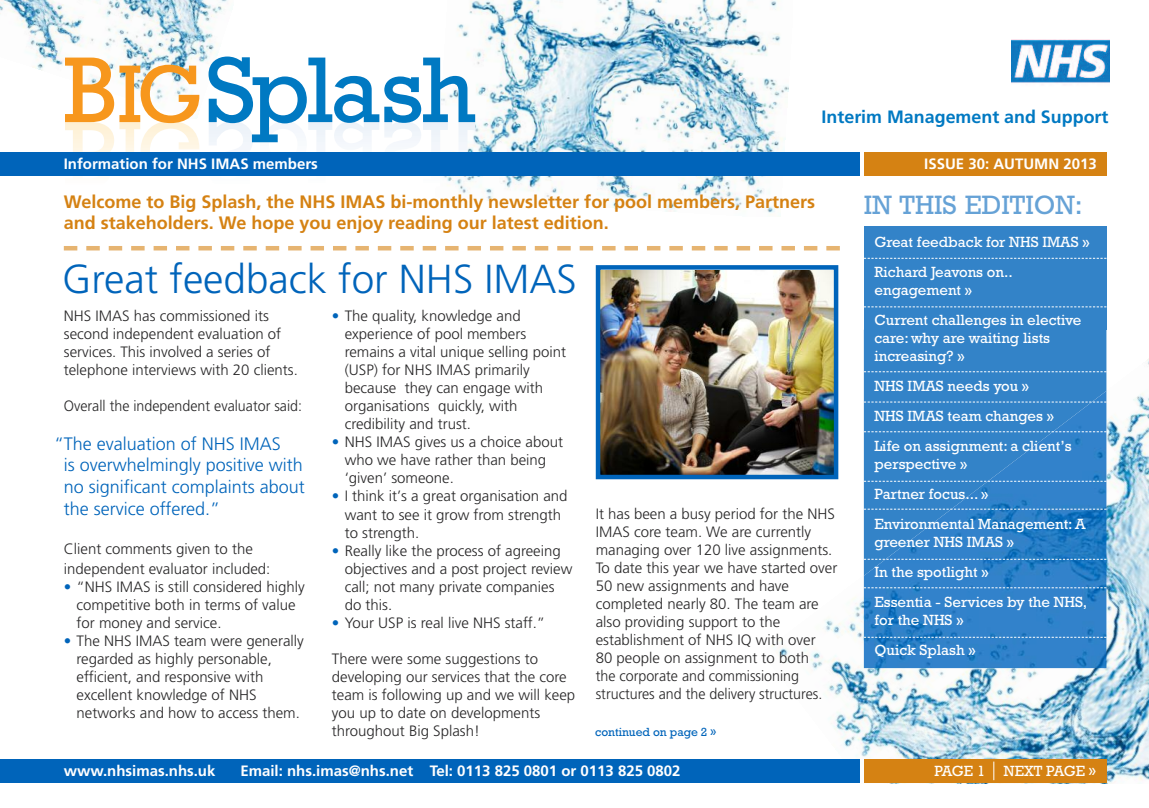
<style>
.page{position:relative;width:1149px;height:808px;background:#fff}
.page>*{position:absolute;margin:0;border:0;box-sizing:border-box;transform-origin:0 0}
.t1{font:95.1px "Rockwell";letter-spacing:-.04em;color:#0079c2}
.t2{font:300 40.5px "Frutiger";color:#0064ba}
.t3{font:27px "Rockwell";color:#66a2d6}
.t4{font:700 18px/21.6px "Frutiger";color:#d58213}
.t5{font:300 18px/21.6px "Frutiger";color:#0064ba}
.t6{font:700 17.85px "Frutiger";color:#0079c2}
.t7{font:300 15px/18px "Frutiger";color:#272627}
.t8{font:15px/30px "Rockwell";color:#fff}
.t9{font:700 15px "Frutiger";color:#fff}
.t10{font:300 15px "Frutiger";color:#272627;scale:.95 1}
.t11{font:12px "Rockwell";color:#0064ba}
.s1{color:#f7971d}
.s2{font-size:83.1px;color:#f7971d}
.s3{color:#0064ba}
</style>
<div class="page">
<img style="left:0;top:0;width:228px;height:113px">
<img style="left:762px;top:358px;width:386px;height:426px">
<img style="left:441px;top:0;width:348px;height:213px">
<img style="left:1011px;top:39px;width:98px;height:46px">
<div style="left:863px;top:227px;width:243px;height:103px;background:#3383c8"></div>
<div style="left:863px;top:330px;width:243px;height:61px;background:#3383c8"></div>
<img style="left:863px;top:391px;width:243px;height:277px">
<div style="left:863px;top:152px;width:243px;height:24px;background:#d58213"></div>
<div style="left:0;top:759px;width:859px;height:24px;background:#0064ba"></div>
<div style="left:863px;top:759px;width:243px;height:24px;background:#d58213"></div>
<img style="left:600px;top:270px;width:233px;height:204px">
<div style="left:595px;top:265px;width:243px;height:214px;border:4px solid #0064ba"></div>
<svg style="left:993px;top:761px;width:1px;height:19px"></svg>
<svg style="left:863px;top:258px;width:243px;height:1px"></svg>
<svg style="left:863px;top:306px;width:243px;height:1px"></svg>
<svg style="left:863px;top:371px;width:243px;height:1px"></svg>
<svg style="left:863px;top:402px;width:243px;height:1px"></svg>
<svg style="left:863px;top:431px;width:243px;height:1px"></svg>
<svg style="left:863px;top:481px;width:243px;height:1px"></svg>
<svg style="left:863px;top:509px;width:243px;height:1px"></svg>
<svg style="left:863px;top:559px;width:243px;height:1px"></svg>
<svg style="left:863px;top:587px;width:243px;height:1px"></svg>
<svg style="left:208px;top:102px;width:267px;height:86px"></svg>
<svg style="left:65px;top:121px;width:134px;height:31px"></svg>
<div style="left:0;top:152px;width:859px;height:24px;background:#0064ba"></div>
<svg style="left:77px;top:246px;width:741px;height:4px"></svg>
<hr style="left:64px;top:246px;width:13px;height:4px;background:#e6b471">
<hr style="left:826px;top:246px;width:13px;height:4px;background:#e6b471">
<svg style="left:863px;top:637px;width:243px;height:1px"></svg>
<h1 class="t1" style="left:63px;top:58px;width:414px"><span class="s1">B</span><span class="s2">IG</span>Splash</h1>
<p class="t9" style="left:64px;top:158px;width:255px">Information for NHS IMAS members</p>
<p class="t6" style="left:821px;top:110px;width:288px">Interim Management and Support</p>
<p class="t9" style="left:924px;top:158px;width:174px">ISSUE 30: AUTUMN 2013</p>
<p class="t4" style="left:64px;top:192px;width:752px">Welcome to Big Splash, the NHS IMAS bi-monthly newsletter for pool members, Partners and stakeholders. We hope you enjoy reading our latest edition.</p>
<h3 class="t3" style="left:863px;top:196px;width:220px">IN THIS EDITION:</h3>
<h2 class="t2" style="left:62px;top:263px;width:516px">Great feedback for NHS IMAS</h2>
<p class="t7" style="left:64px;top:308px;width:235px">NHS IMAS has commissioned its second independent evaluation of services. This involved a series of telephone interviews with 20 clients.</p>
<p class="t10" style="left:64px;top:400px;width:252px">Overall the independent evaluator said:</p>
<p class="t5" style="left:64px;top:434px;width:242px;text-indent:-10px">“The evaluation of NHS IMAS<br>is overwhelmingly positive with no significant complaints about the service offered.”</p>
<p class="t7" style="left:64px;top:540px;width:208px;line-height:20.1px">Client comments given to the independent evaluator included:</p>
<p class="t7" style="left:77px;top:579px;width:229px;text-indent:-13px"><span class="s3">•</span> “NHS IMAS is still considered highly competitive both in terms of value for money and service.</p>
<p class="t7" style="left:77px;top:633px;width:229px;text-indent:-13px"><span class="s3">•</span> The NHS IMAS team were generally regarded as highly personable, efficient, and responsive with excellent knowledge of NHS networks and how to access them.</p>
<p class="t7" style="left:344px;top:308px;width:223px;text-indent:-13px"><span class="s3">•</span> The quality, knowledge and experience of pool members remains a vital unique selling point (USP) for NHS IMAS primarily because they can engage with organisations quickly, with credibility and trust.</p>
<p class="t7" style="left:344px;top:434px;width:220px;text-indent:-13px"><span class="s3">•</span> NHS IMAS gives us a choice about who we have rather than being ‘given’ someone.</p>
<p class="t7" style="left:344px;top:488px;width:224px;text-indent:-13px"><span class="s3">•</span> I think it’s a great organisation and want to see it grow from strength to strength.</p>
<p class="t7" style="left:344px;top:542px;width:229px;text-indent:-13px"><span class="s3">•</span> Really like the process of agreeing objectives and a post project review call; not many private companies do this.</p>
<p class="t7" style="left:332px;top:614px;width:215px"><span class="s3">•</span> Your USP is real live NHS staff.”</p>
<p class="t7" style="left:332px;top:650px;width:245px">There were some suggestions to developing our services that the core team is following up and we will keep you up to date on developments throughout Big Splash!</p>
<p class="t7" style="left:595px;top:506px;width:243px">It has been a busy period for the NHS IMAS core team. We are currently managing over 120 live assignments.<br>To date this year we have started over 50 new assignments and have completed nearly 80. The team are also providing support to the establishment of NHS IQ with over<br>80 people on assignment to both<br>the corporate and commissioning structures and the delivery structures.</p>
<p class="t11" style="left:595px;top:728px;width:122px">continued on page 2 »</p>
<p class="t8" style="left:874px;top:229px;width:216px">Great feedback for NHS IMAS »<br>Richard Jeavons on..</p>
<p class="t8" style="left:874px;top:277px;width:208px">engagement »<br>Current challenges in elective</p>
<p class="t8" style="left:874px;top:331px;width:177px;line-height:18px">care: why are waiting lists increasing? »</p>
<p class="t8" style="left:874px;top:373px;width:198px">NHS IMAS needs you »<br>NHS IMAS team changes »<br>Life on assignment: a client’s</p>
<p class="t8" style="left:874px;top:451px;width:213px">perspective »<br>Partner focus... »<br>Environmental Management: A</p>
<p class="t8" style="left:874px;top:529px;width:214px">greener NHS IMAS »<br>In the spotlight »<br>Essentia - Services by the NHS,</p>
<p class="t8" style="left:874px;top:607px;width:103px">for the NHS »<br>Quick Splash »</p>
<p class="t9" style="left:64px;top:765px;width:153px">www.nhsimas.nhs.uk</p>
<p class="t9" style="left:240px;top:765px;width:441px">Email: nhs.imas@nhs.net Tel: 0113 825 0801 or 0113 825 0802</p>
<p class="t8" style="left:934px;top:757px;width:163px">PAGE 1 NEXT PAGE »</p>
</div>
